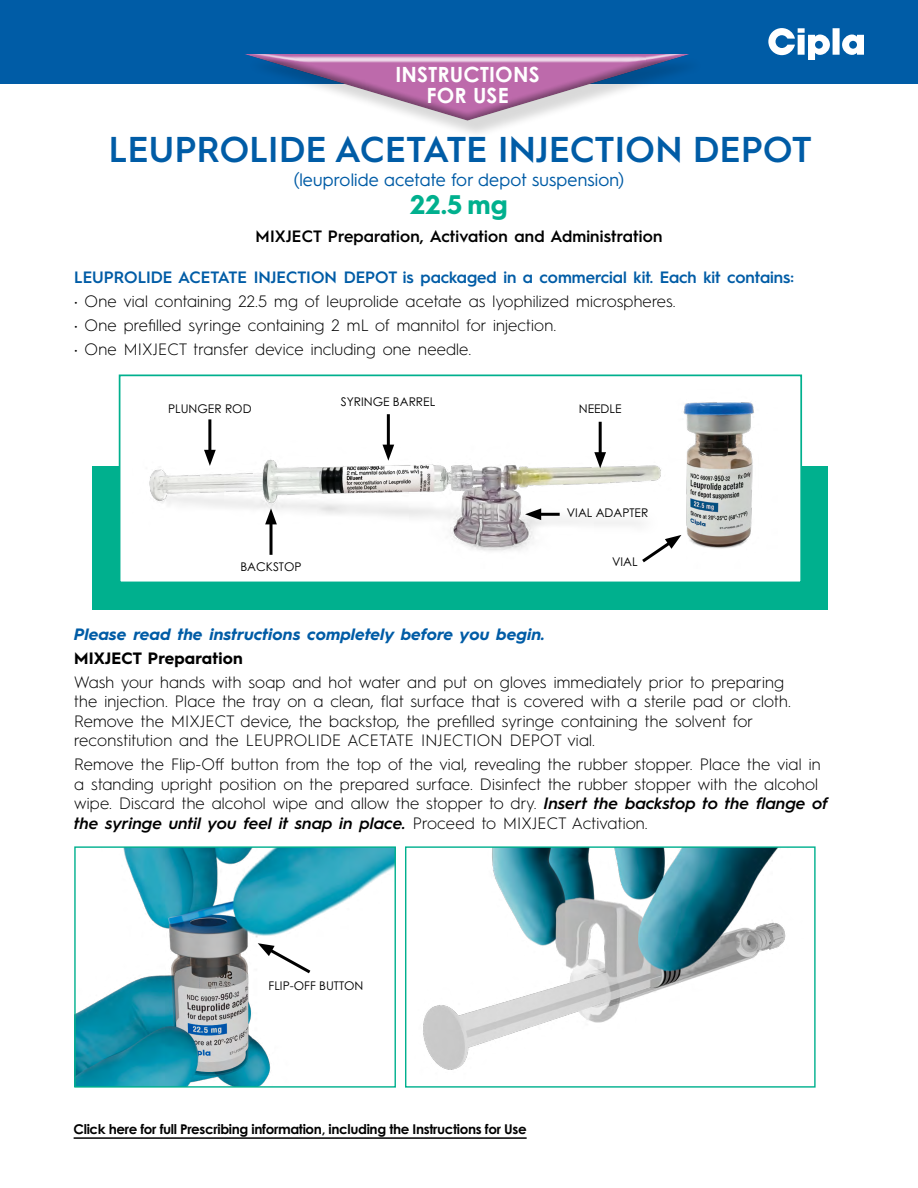
<style>
.page{position:relative;width:918px;height:1188px;background:#fff}
.page>*{position:absolute;margin:0;border:0;box-sizing:border-box;transform-origin:0 0}
.t1{font:600 36px "Hurme Geometric Sans 1";letter-spacing:.01em;color:#005ca6}
.t2{font:700 27px "Hurme Geometric Sans 1";color:#00b08e}
.t3{font:700 21px/21px "Century Gothic Pro";letter-spacing:.01em;color:#fff;text-align:center}
.t4{font:18px "Hurme Geometric Sans 1";letter-spacing:.01em;color:#005ca6}
.t5{font:300 16.5px/19.5px "Hurme Geometric Sans 1";letter-spacing:.01em;color:#000}
.t6{font:600 16.5px "Hurme Geometric Sans 1";color:#005ca6}
.t7{font:italic 700 16.5px "Hurme Geometric Sans 1";letter-spacing:.01em;color:#005ca6}
.t8{font:600 16.5px "Hurme Geometric Sans 1";letter-spacing:.01em;color:#000}
.t9{font:700 16.5px "Hurme Geometric Sans 1";letter-spacing:.01em;color:#000}
.t10{font:700 13.5px "Century Gothic Pro";letter-spacing:-.025em;color:#000}
.t11{font:12px "Century Gothic Pro";color:#000}
.s1{font-weight:600;font-style:italic}
</style>
<div class="page">
<div style="left:0;top:0;width:918px;height:83px;background:#005ca6"></div>
<div style="left:246px;top:57px;width:459px;height:83px;background:#000;opacity:.15"></div>
<div style="left:236px;top:44px;width:462px;height:19px;background:#005ca6"></div>
<div style="left:238px;top:51px;width:457px;height:70px;background:#000;opacity:.75"></div>
<svg style="left:768px;top:28px;width:96px;height:32px"></svg>
<img style="left:76px;top:848px;width:318px;height:238px">
<div style="left:74px;top:846px;width:322px;height:242px;border:1px solid #00b08e"></div>
<img style="left:423px;top:848px;width:363px;height:222px">
<div style="left:405px;top:846px;width:411px;height:242px;border:1px solid #00b08e"></div>
<hr style="left:74px;top:1137px;width:453px;height:2px;background:#000">
<svg style="left:258px;top:943px;width:56px;height:33px"></svg>
<div style="left:92px;top:466px;width:736px;height:144px;background:#00b08e"></div>
<div style="left:120px;top:375px;width:681px;height:207px;background:#fff"></div>
<img style="left:149px;top:402px;width:605px;height:153px">
<div style="left:119px;top:375px;width:683px;height:208px;border:2px solid #00b08e"></div>
<hr style="left:208px;top:419px;width:3px;height:37px;background:#000">
<svg style="left:204px;top:450px;width:12px;height:16px"></svg>
<hr style="left:270px;top:519px;width:3px;height:36px;background:#000">
<svg style="left:265px;top:508px;width:12px;height:16px"></svg>
<hr style="left:387px;top:414px;width:3px;height:36px;background:#000">
<svg style="left:383px;top:445px;width:11px;height:16px"></svg>
<hr style="left:535px;top:513px;width:25px;height:3px;background:#000">
<svg style="left:525px;top:508px;width:16px;height:12px"></svg>
<hr style="left:599px;top:422px;width:3px;height:36px;background:#000">
<svg style="left:594px;top:452px;width:12px;height:16px"></svg>
<svg style="left:639px;top:535px;width:42px;height:28px"></svg>
<p class="t3" style="left:395px;top:64px;width:146px">INSTRUCTIONS<br>FOR USE</p>
<h1 class="t1" style="left:109px;top:124px;width:704px">LEUPROLIDE ACETATE INJECTION DEPOT</h1>
<p class="t4" style="left:294px;top:167px;width:332px">(leuprolide acetate for depot suspension)</p>
<h2 class="t2" style="left:410px;top:186px;width:99px">22.5 mg</h2>
<p class="t8" style="left:256px;top:225px;width:408px">MIXJECT Preparation, Activation and Administration</p>
<p class="t6" style="left:74px;top:265px;width:721px">LEUPROLIDE ACETATE INJECTION DEPOT is packaged in a commercial kit. Each kit contains:</p>
<p class="t5" style="left:74px;top:290px;width:603px">• One vial containing 22.5 mg of leuprolide acetate as lyophilized microspheres.</p>
<p class="t5" style="left:74px;top:314px;width:484px">• One prefilled syringe containing 2 mL of mannitol for injection.</p>
<p class="t5" style="left:74px;top:338px;width:399px">• One MIXJECT transfer device including one needle.</p>
<p class="t11" style="left:168px;top:402px;width:85px">PLUNGER ROD</p>
<p class="t11" style="left:341px;top:394px;width:96px">SYRINGE BARREL</p>
<p class="t11" style="left:240px;top:560px;width:63px">BACKSTOP</p>
<p class="t11" style="left:579px;top:402px;width:44px">NEEDLE</p>
<p class="t11" style="left:567px;top:506px;width:83px">VIAL ADAPTER</p>
<p class="t11" style="left:612px;top:555px;width:27px">VIAL</p>
<p class="t7" style="left:74px;top:622px;width:472px">Please read the instructions completely before you begin.</p>
<p class="t9" style="left:74px;top:646px;width:170px">MIXJECT Preparation</p>
<p class="t5" style="left:74px;top:671px;width:718px">Wash your hands with soap and hot water and put on gloves immediately prior to preparing the injection. Place the tray on a clean, flat surface that is covered with a sterile pad or cloth.<br>Remove the MIXJECT device, the backstop, the prefilled syringe containing the solvent for reconstitution and the LEUPROLIDE ACETATE INJECTION DEPOT vial.</p>
<p class="t5" style="left:74px;top:754px;width:755px">Remove the Flip-Off button from the top of the vial, revealing the rubber stopper. Place the vial in a standing upright position on the prepared surface. Disinfect the rubber stopper with the alcohol wipe. Discard the alcohol wipe and allow the stopper to dry. <span class="s1">Insert the backstop to the flange of the syringe until you feel it snap in place.</span> Proceed to MIXJECT Activation.</p>
<p class="t11" style="left:269px;top:978px;width:96px">FLIP-OFF BUTTON</p>
<p class="t10" style="left:74px;top:1120px;width:455px">Click here for full Prescribing information, including the Instructions for Use</p>
</div>
